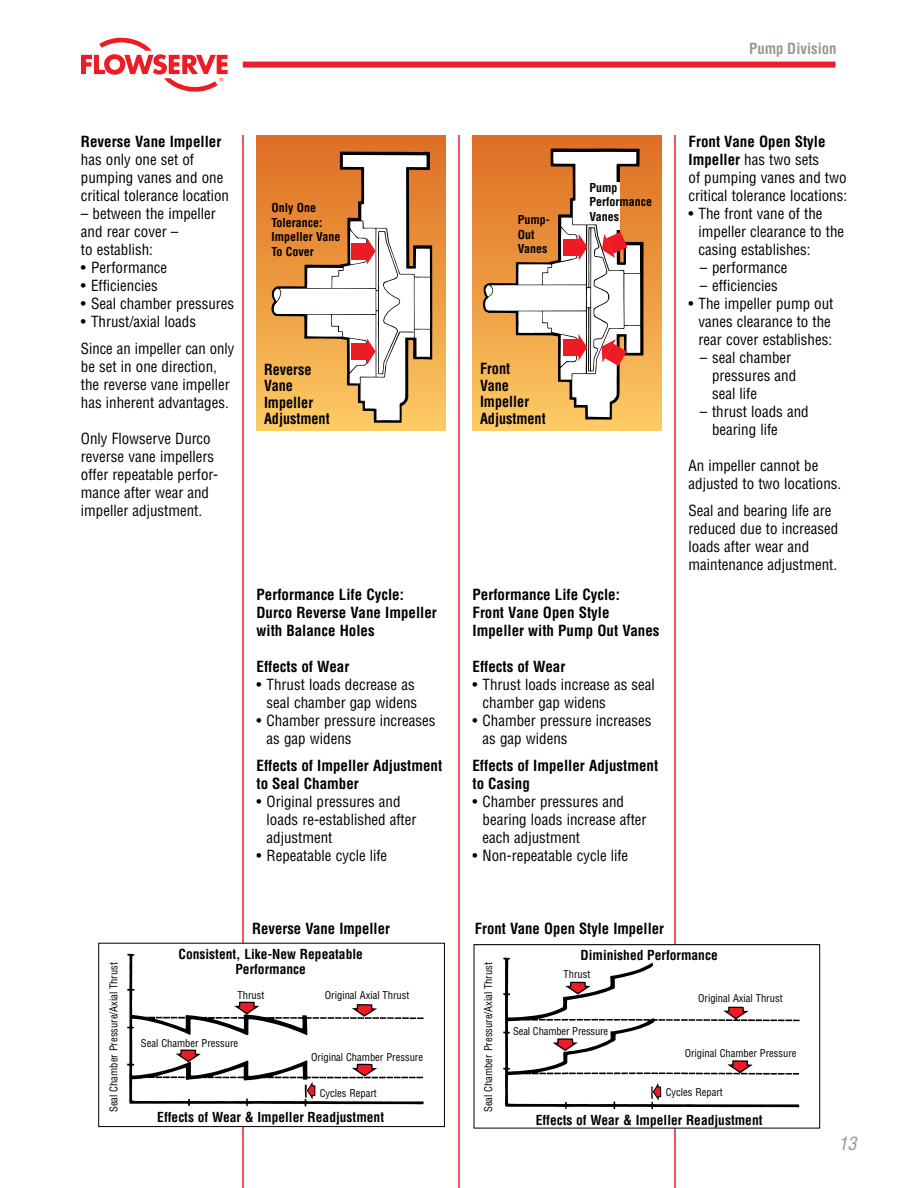
<style>
.page{position:relative;width:918px;height:1188px;background:#fff}
.page>*{position:absolute;margin:0;border:0;box-sizing:border-box;transform-origin:0 0}
.t1{font:italic condensed 18px "Helvetica";color:#a1958b}
.t2{font:condensed 15px/18px "Helvetica";color:#000}
.t3{font:700 condensed 15px/18px "Helvetica";color:#000}
.t4{font:700 condensed 15px/16.5px "Helvetica";color:#000;scale:.95 1}
.t5{font:700 condensed 15px "Helvetica LT Std";color:#a0958b}
.t6{font:700 condensed 13.5px/15px "Helvetica";color:#000;text-align:center}
.t7{font:700 condensed 12px/14.4px "Helvetica";color:#000}
.t8{font:condensed 10.5px "Helvetica";color:#000}
.s1{font-weight:700}
</style>
<div class="page">
<svg style="left:256px;top:135px;width:190px;height:296px;background:#ea953f"></svg>
<svg style="left:272px;top:152px;width:160px;height:271px"></svg>
<div style="left:472px;top:135px;width:190px;height:296px;background:linear-gradient(to bottom,#dd6c22,#fcca63)"></div>
<svg style="left:483px;top:148px;width:161px;height:272px;background:#aa7032"></svg>
<svg style="left:485px;top:152px;width:155px;height:265px"></svg>
<hr style="left:674px;top:135px;width:2px;height:1053px;background:#ed1c24">
<hr style="left:458px;top:135px;width:2px;height:1053px;background:#ed1c24">
<hr style="left:242px;top:135px;width:2px;height:1053px;background:#ed1c24">
<svg style="left:81px;top:38px;width:147px;height:54px"></svg>
<div style="left:243px;top:62px;width:592px;height:6px;background:#ed1c2e"></div>
<svg style="left:503px;top:946px;width:297px;height:180px"></svg>
<div style="left:474px;top:944px;width:346px;height:184px;border:1px solid #000"></div>
<svg style="left:127px;top:945px;width:297px;height:180px"></svg>
<div style="left:98px;top:943px;width:347px;height:184px;border:1px solid #000"></div>
<p class="t5" style="left:749px;top:39px;width:89px">Pump Division</p>
<p class="t3" style="left:81px;top:132px;width:142px">Reverse Vane Impeller</p>
<p class="t2" style="left:81px;top:150px;width:150px">has only one set of pumping vanes and one critical tolerance location</p>
<p class="t2" style="left:81px;top:204px;width:136px">– between the impeller and rear cover –<br>to establish:</p>
<p class="t2" style="left:81px;top:258px;width:88px">• Performance</p>
<p class="t2" style="left:81px;top:276px;width:78px">• Efficiencies</p>
<p class="t2" style="left:81px;top:294px;width:155px">• Seal chamber pressures</p>
<p class="t2" style="left:81px;top:307px;width:155px;line-height:27px">• Thrust/axial loads<br>Since an impeller can only</p>
<p class="t2" style="left:81px;top:357px;width:150px">be set in one direction, the reverse vane impeller has inherent advantages.</p>
<p class="t2" style="left:81px;top:429px;width:139px">Only Flowserve Durco reverse vane impellers offer repeatable perfor&shy;mance after wear and impeller adjustment.</p>
<p class="t7" style="left:272px;top:201px;width:71px">Only One<br>Tolerance:<br>Impeller Vane<br>To Cover</p>
<p class="t7" style="left:518px;top:213px;width:34px">Pump-<br>Out<br>Vanes</p>
<p class="t4" style="left:264px;top:361px;width:71px">Reverse<br>Vane<br>Impeller<br>Adjustment</p>
<p class="t4" style="left:480px;top:360px;width:71px">Front<br>Vane<br>Impeller<br>Adjustment</p>
<p class="t7" style="left:589px;top:180px;width:64px">Pump<br>Performance<br>Vanes</p>
<p class="t3" style="left:256px;top:585px;width:182px">Performance Life Cycle:<br>Durco Reverse Vane Impeller with Balance Holes</p>
<p class="t3" style="left:256px;top:657px;width:94px">Effects of Wear</p>
<p class="t2" style="left:256px;top:675px;width:162px;text-align:right">• Thrust loads decrease as seal chamber gap widens</p>
<p class="t2" style="left:267px;top:711px;width:170px;text-indent:-10px">• Chamber pressure increases as gap widens</p>
<p class="t3" style="left:256px;top:756px;width:187px">Effects of Impeller Adjustment to Seal Chamber</p>
<p class="t2" style="left:267px;top:792px;width:151px;text-indent:-10px">• Original pressures and loads re-established after adjustment</p>
<p class="t2" style="left:256px;top:846px;width:132px">• Repeatable cycle life</p>
<p class="t3" style="left:472px;top:585px;width:189px">Performance Life Cycle:<br>Front Vane Open Style<br>Impeller with Pump Out Vanes</p>
<p class="t3" style="left:472px;top:657px;width:94px">Effects of Wear</p>
<p class="t2" style="left:483px;top:675px;width:174px;text-indent:-10px">• Thrust loads increase as seal chamber gap widens</p>
<p class="t2" style="left:483px;top:711px;width:170px;text-indent:-10px">• Chamber pressure increases as gap widens</p>
<p class="t3" style="left:472px;top:756px;width:187px">Effects of Impeller Adjustment to Casing</p>
<p class="t2" style="left:483px;top:792px;width:165px;text-indent:-10px">• Chamber pressures and bearing loads increase after each adjustment</p>
<p class="t2" style="left:472px;top:846px;width:157px">• Non-repeatable cycle life</p>
<p class="t2" style="left:689px;top:132px;width:160px"><span class="s1">Front Vane Open Style<br>Impeller</span> has two sets<br>of pumping vanes and two critical tolerance locations:</p>
<p class="t2" style="left:699px;top:204px;width:147px;text-indent:-10px">• The front vane of the impeller clearance to the casing establishes:</p>
<p class="t2" style="left:700px;top:258px;width:89px">– performance</p>
<p class="t2" style="left:700px;top:276px;width:80px">– efficiencies</p>
<p class="t2" style="left:689px;top:294px;width:146px;text-align:center">• The impeller pump out vanes clearance to the rear cover establishes:</p>
<p class="t2" style="left:712px;top:348px;width:86px;text-indent:-12px">– seal chamber pressures and seal life</p>
<p class="t2" style="left:712px;top:402px;width:98px;text-indent:-12px">– thrust loads and bearing life</p>
<p class="t2" style="left:689px;top:456px;width:154px">An impeller cannot be adjusted to two locations.</p>
<p class="t2" style="left:689px;top:501px;width:151px">Seal and bearing life are reduced due to increased loads after wear and maintenance adjustment.</p>
<p class="t3" style="left:252px;top:919px;width:139px">Reverse Vane Impeller</p>
<p class="t3" style="left:475px;top:920px;width:191px">Front Vane Open Style Impeller</p>
<p class="t6" style="left:179px;top:946px;width:186px">Consistent, Like-New Repeatable<br>Performance</p>
<p class="t8" style="left:238px;top:989px;width:28px">Thrust</p>
<p class="t8" style="left:325px;top:989px;width:86px">Original Axial Thrust</p>
<p class="t8" style="left:141px;top:1037px;width:99px">Seal Chamber Pressure</p>
<p class="t8" style="left:311px;top:1050px;width:113px">Original Chamber Pressure</p>
<p class="t8" style="left:320px;top:1086px;width:59px">Cycles Repart</p>
<p class="t6" style="left:157px;top:1110px;width:228px">Effects of Wear &amp; Impeller Readjustment</p>
<p class="t6" style="left:581px;top:947px;width:139px">Diminished Performance</p>
<p class="t8" style="left:564px;top:967px;width:28px">Thrust</p>
<p class="t8" style="left:698px;top:991px;width:86px">Original Axial Thrust</p>
<p class="t8" style="left:513px;top:1024px;width:97px">Seal Chamber Pressure</p>
<p class="t8" style="left:685px;top:1046px;width:113px">Original Chamber Pressure</p>
<p class="t8" style="left:666px;top:1085px;width:59px">Cycles Repart</p>
<p class="t6" style="left:536px;top:1112px;width:228px">Effects of Wear &amp; Impeller Readjustment</p>
<p class="t8" style="left:107px;top:1112px;width:151px;rotate:-90deg">Seal Chamber Pressure/Axial Thrust</p>
<p class="t8" style="left:482px;top:1112px;width:151px;rotate:-90deg">Seal Chamber Pressure/Axial Thrust</p>
<p class="t1" style="left:838px;top:1132px;width:19px">13</p>
</div>
